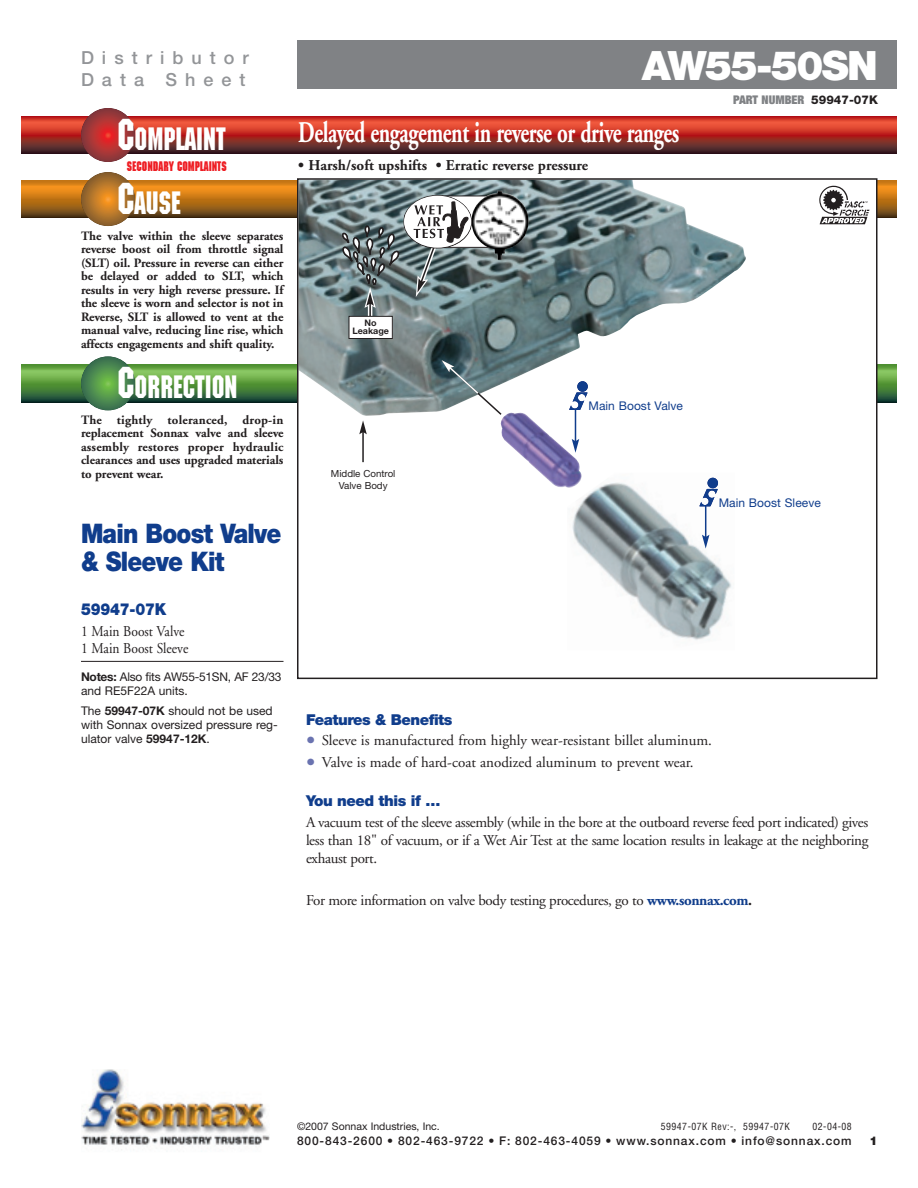
<style>
.page{position:relative;width:918px;height:1188px;background:#fff}
.page>*{position:absolute;margin:0;border:0;box-sizing:border-box;transform-origin:0 0}
.t1{font:900 40.5px "Helvetica Neue";letter-spacing:-.04em;color:#fff}
.t2{font:31.5px "Machine";color:#fff;scale:.85 1}
.t3{font:700 30px "Adobe Garamond";letter-spacing:-.02em;color:#fff;scale:.7 1}
.t4{font:900 27px/27.8px "Helvetica Neue";letter-spacing:-.035em;color:#103d8c;scale:.88 1}
.t5{font:500 18px/21.6px "Helvetica Neue";letter-spacing:.445em;color:#939598}
.t6{font:900 16.5px "Helvetica Neue";letter-spacing:-.015em;color:#103d8c;scale:.9 1}
.t7{font:15px/18px "Adobe Garamond";letter-spacing:-.005em;color:#231f20;text-align:justify}
.t8{font:15px "Adobe Garamond";letter-spacing:-.025em;color:#231f20}
.t9{font:700 15px "Adobe Garamond";color:#231f20}
.t10{font:15px/17.1px "Adobe Garamond";letter-spacing:-.005em;color:#231f20;scale:.9 1}
.t11{font:900 15px "Helvetica Neue";letter-spacing:-.035em;color:#103d8c}
.t12{font:700 13.5px "Machine";color:#ee1d23;scale:.85 1}
.t13{font:700 12.75px/13.5px "Adobe Garamond";letter-spacing:-.005em;color:#231f20;text-align:justify}
.t14{font:12px/14.2px "Helvetica Neue";color:#231f20}
.t15{font:500 12px "Helvetica Neue";letter-spacing:.07em;color:#231f20}
.t16{font:12px/14.2px "Helvetica Neue";letter-spacing:-.02em;color:#231f20}
.t17{font:12px "Helvetica Neue";letter-spacing:.005em;color:#103d8c}
.t18{font:900 expanded 12px "Helvetica Neue";color:#808285}
.t19{font:900 12px "Helvetica Neue";color:#231f20}
.t20{font:10.5px "Helvetica Neue";color:#231f20}
.t21{font:condensed 9.75px "Helvetica";letter-spacing:.05em;color:#231f20}
.t22{font:9.75px/12px "Helvetica Neue";color:#231f20;text-align:center}
.t23{font:700 9px/7.5px "Helvetica Neue";color:#231f20;text-align:center}
.s1{font-weight:800;font-stretch:normal;color:#231f20}
.s2{font-size:43.5px}
.s3{font-weight:700}
.s4{font-size:24px;color:#6a73b0}
.s5{font-weight:700;color:#103d8c}
</style>
<div class="page">
<hr style="left:81px;top:661px;width:203px;height:1px;background:#231f20">
<svg style="left:21px;top:365px;width:876px;height:37px;background:#518c41"></svg>
<svg style="left:81px;top:356px;width:54px;height:54px;background:#4c894e"></svg>
<svg style="left:21px;top:180px;width:876px;height:38px;background:#b06c17"></svg>
<svg style="left:81px;top:172px;width:54px;height:54px;background:#ac712a"></svg>
<div style="left:298px;top:179px;width:579px;height:499px;background:#fff"></div>
<img style="left:300px;top:181px;width:446px;height:235px">
<div style="left:297px;top:178px;width:581px;height:501px;border:2px solid #231f20"></div>
<div style="left:297px;top:40px;width:581px;height:49px;background:#808285"></div>
<div style="left:878px;top:40px;width:19px;height:49px;background:#808285"></div>
<img style="left:81px;top:1069px;width:189px;height:81px">
<svg style="left:21px;top:116px;width:876px;height:38px;background:#a13028"></svg>
<svg style="left:81px;top:108px;width:54px;height:54px;background:#a73435"></svg>
<svg style="left:819px;top:186px;width:50px;height:38px"></svg>
<svg style="left:569px;top:392px;width:20px;height:18px"></svg>
<div style="left:577px;top:381px;width:11px;height:11px;background:#103d8c;border-radius:50%"></div>
<img style="left:500px;top:410px;width:82px;height:78px">
<img style="left:567px;top:473px;width:165px;height:167px">
<svg style="left:699px;top:489px;width:20px;height:18px"></svg>
<div style="left:708px;top:478px;width:10px;height:10px;background:#103d8c;border-radius:50%"></div>
<hr style="left:575px;top:410px;width:1px;height:32px;background:#103d8c">
<svg style="left:572px;top:439px;width:7px;height:14px"></svg>
<hr style="left:705px;top:505px;width:1px;height:32px;background:#103d8c">
<svg style="left:702px;top:535px;width:7px;height:14px"></svg>
<hr style="left:362px;top:432px;width:2px;height:30px;background:#231f20">
<svg style="left:359px;top:420px;width:8px;height:14px"></svg>
<svg style="left:442px;top:360px;width:61px;height:56px"></svg>
<div style="left:349px;top:316px;width:43px;height:22px;background:#fff"></div>
<div style="left:349px;top:316px;width:44px;height:23px;border:1px solid #231f20"></div>
<svg style="left:342px;top:195px;width:130px;height:122px;background:#7e8c8e"></svg>
<img style="left:471px;top:191px;width:58px;height:69px">
<h3 class="t5" style="left:81px;top:49px;width:169px">Distributor<br>Data Sheet</h3>
<h1 class="t1" style="left:642px;top:51px;width:238px">AW55-50SN</h1>
<p class="t18" style="left:733px;top:96px;width:146px">PART NUMBER <span class="s1">59947-07K</span></p>
<h2 class="t2" style="left:118px;top:121px;width:129px"><span class="s2">C</span>OMPLAINT</h2>
<h3 class="t3" style="left:298px;top:120px;width:546px">Delayed engagement in reverse or drive ranges</h3>
<p class="t12" style="left:127px;top:158px;width:119px">SECONDARY COMPLAINTs</p>
<p class="t9" style="left:298px;top:159px;width:291px">• Harsh/soft upshifts • Erratic reverse pressure</p>
<h2 class="t2" style="left:118px;top:185px;width:76px"><span class="s2">C</span>AUSE</h2>
<p class="t13" style="left:81px;top:230px;width:204px">The valve within the sleeve separates reverse boost oil from throttle signal (SLT) oil. Pressure in reverse can either be delayed or added to SLT, which results in very high reverse pressure. If the sleeve is worn and selector is not in Reverse, SLT is allowed to vent at the manual valve, reducing line rise, which affects engagements and shift quality.</p>
<h2 class="t2" style="left:118px;top:369px;width:142px"><span class="s2">C</span>ORRECTION</h2>
<p class="t13" style="left:81px;top:414px;width:204px">The tightly toleranced, drop-in replacement Sonnax valve and sleeve assembly restores proper hydraulic clearances and uses upgraded materials to prevent wear.</p>
<h3 class="t4" style="left:81px;top:522px;width:229px">Main Boost Valve &amp; Sleeve Kit</h3>
<p class="t6" style="left:81px;top:603px;width:96px">59947-07K</p>
<p class="t10" style="left:81px;top:624px;width:121px">1 Main Boost Valve<br>1 Main Boost Sleeve</p>
<p class="t16" style="left:81px;top:670px;width:202px"><span class="s3">Notes:</span> Also fits AW55-51SN, AF 23/33 and RE5F22A units.</p>
<p class="t14" style="left:81px;top:704px;width:198px">The <span class="s3">59947-07K</span> should not be used with Sonnax oversized pressure reg&shy;ulator valve <span class="s3">59947-12K</span>.</p>
<p class="t23" style="left:352px;top:320px;width:38px">No<br>Leakage</p>
<p class="t22" style="left:331px;top:469px;width:66px">Middle Control<br>Valve Body</p>
<p class="t17" style="left:589px;top:402px;width:96px">Main Boost Valve</p>
<p class="t17" style="left:719px;top:498px;width:104px">Main Boost Sleeve</p>
<p class="t11" style="left:306px;top:714px;width:148px">Features &amp; Benefits</p>
<p class="t7" style="left:306px;top:733px;width:408px"><span class="s4">•</span> Sleeve is manufactured from highly wear-resistant billet aluminum.</p>
<p class="t7" style="left:306px;top:754px;width:389px"><span class="s4">•</span> Valve is made of hard-coat anodized aluminum to prevent wear.</p>
<p class="t11" style="left:306px;top:795px;width:136px">You need this if …</p>
<p class="t7" style="left:306px;top:814px;width:564px">A vacuum test of the sleeve assembly (while in the bore at the outboard reverse feed port indicated) gives less than 18" of vacuum, or if a Wet Air Test at the same location results in leakage at the neighboring exhaust port.</p>
<p class="t8" style="left:306px;top:894px;width:448px">For more information on valve body testing procedures, go to <span class="s5">www.sonnax.com</span><span class="s3">.</span></p>
<p class="t20" style="left:297px;top:1123px;width:144px">©2007 Sonnax Industries, Inc.</p>
<p class="t21" style="left:661px;top:1123px;width:131px">59947-07K Rev:-, 59947-07K</p>
<p class="t21" style="left:813px;top:1123px;width:41px">02-04-08</p>
<p class="t15" style="left:297px;top:1137px;width:556px">800-843-2600 • 802-463-9722 • F: 802-463-4059 • www.sonnax.com • info@sonnax.com</p>
<p class="t19" style="left:870px;top:1137px;width:10px">1</p>
</div>
